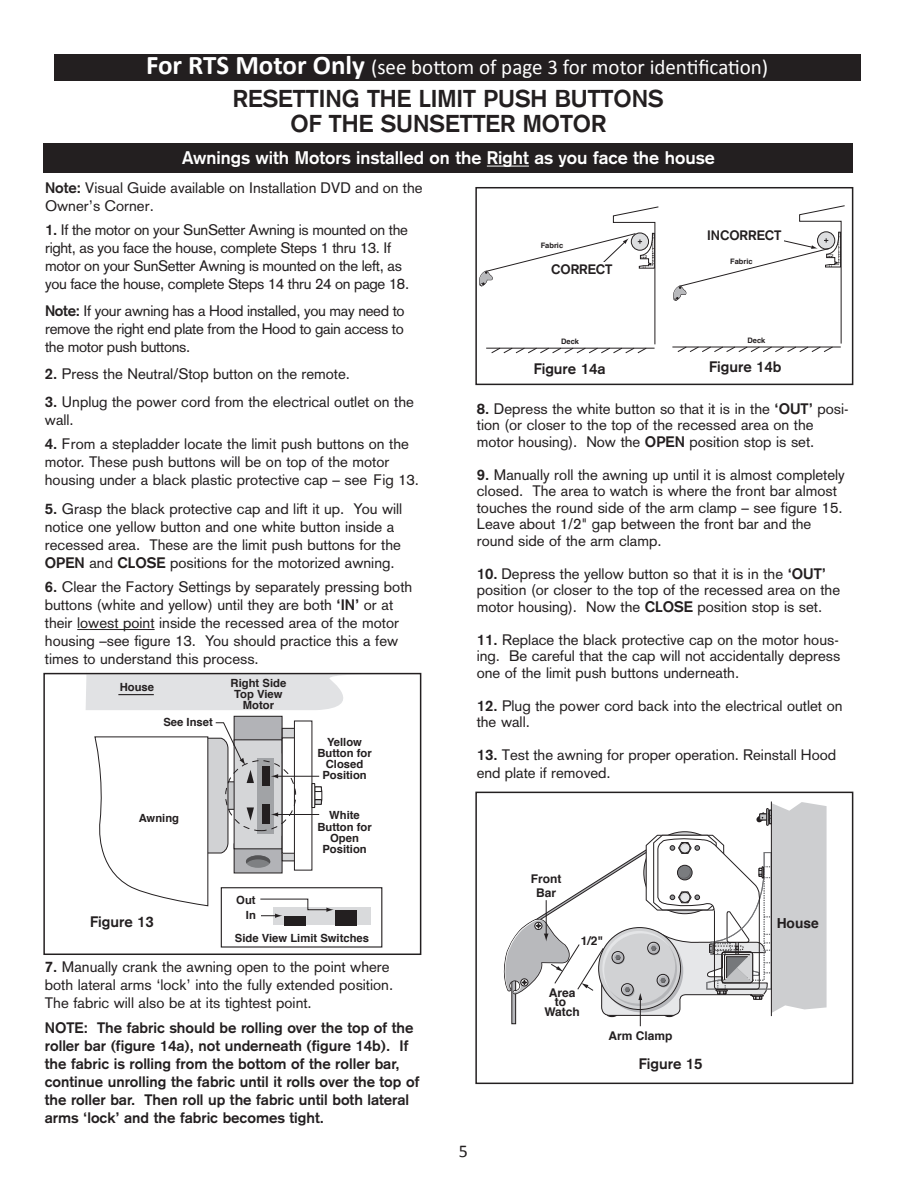
<style>
.page{position:relative;width:918px;height:1188px;background:#fff}
.page>*{position:absolute;margin:0;border:0;box-sizing:border-box;transform-origin:0 0}
.t1{font:700 24px/25.5px "Akzidenz Grotesk";color:#231f20;text-align:center}
.Paragraph_Style_1{font:21px "Calibri";color:#fff}
.t2{font:700 18px "Akzidenz Grotesk";color:#fff}
.t3{font:18px "Calibri";color:#231f20}
.t4{font:15px/18px "Akzidenz Grotesk";color:#231f20}
.t5{font:700 15px/18px "Akzidenz Grotesk";color:#231f20}
.t6{font:15px/18px "Akzidenz Grotesk";letter-spacing:-.02em;color:#231f20}
.t7{font:700 13.8px "Helvetica";color:#231f20}
.t8{font:700 13.5px "Akzidenz Grotesk";color:#231f20}
.t9{font:700 12px/9.6px "Helvetica";color:#231f20;text-align:center}
.t10{font:700 11.25px/11.2px "Helvetica";color:#231f20;text-align:center}
.t11{font:700 7.5px "Helvetica";color:#231f20}
.s1{font-weight:700;font-size:27px}
.s2{font-weight:700}
</style>
<div class="page">
<div style="left:43px;top:144px;width:810px;height:29px;background:#231f20"></div>
<hr style="left:487px;top:166px;width:42px;height:1px;background:#fff">
<hr style="left:77px;top:629px;width:78px;height:1px;background:#231f20">
<svg style="left:86px;top:672px;width:288px;height:38px;background:#e4e5e6"></svg>
<div style="left:221px;top:887px;width:161px;height:61px;border:1px solid #231f20"></div>
<div style="left:273px;top:907px;width:97px;height:18px;background:#d9dadc"></div>
<div style="left:234px;top:716px;width:48px;height:29px;background:#b2b3b7"></div>
<div style="left:234px;top:716px;width:49px;height:30px;border:1px solid #231f20"></div>
<div style="left:285px;top:916px;width:21px;height:9px;background:#231f20"></div>
<div style="left:335px;top:910px;width:22px;height:15px;background:#231f20"></div>
<svg style="left:94px;top:722px;width:240px;height:196px"></svg>
<hr style="left:118px;top:694px;width:36px;height:1px;background:#231f20">
<div style="left:43px;top:673px;width:378px;height:282px;border:2px solid #231f20"></div>
<svg style="left:479px;top:206px;width:180px;height:147px"></svg>
<div style="left:475px;top:187px;width:378px;height:198px;border:2px solid #231f20"></div>
<svg style="left:503px;top:802px;width:324px;height:224px"></svg>
<div style="left:475px;top:792px;width:378px;height:292px;border:2px solid #231f20"></div>
<hr style="left:672px;top:347px;width:169px;height:1px;background:#231f20">
<svg style="left:673px;top:205px;width:172px;height:147px"></svg>
<div style="left:550px;top:263px;width:66px;height:19px;background:#fff"></div>
<div style="left:706px;top:229px;width:78px;height:20px;background:#fff"></div>
<div style="left:60px;top:915px;width:124px;height:20px;background:#fff"></div>
<div style="left:54px;top:54px;width:806px;height:27px;background:#231f20"></div>
<p class="Paragraph_Style_1" style="left:146px;top:54px;width:624px"><span class="s1">For RTS Motor Only</span> (see bottom of page 3 for motor identification)</p>
<p class="t1" style="left:233px;top:85px;width:432px">RESETTING THE LIMIT PUSH BUTTONS<br>OF THE SUNSETTER MOTOR</p>
<p class="t2" style="left:182px;top:147px;width:534px">Awnings with Motors installed on the Right as you face the house</p>
<p class="t4" style="left:45px;top:179px;width:379px"><span class="s2">Note:</span> Visual Guide available on Installation DVD and on the<br>Owner’s Corner.</p>
<p class="t6" style="left:45px;top:221px;width:366px"><span class="s2">1.</span> If the motor on your SunSetter Awning is mounted on the right, as you face the house, complete Steps 1 thru 13. If motor on your SunSetter Awning is mounted on the left, as you face the house, complete Steps 14 thru 24 on page 18.</p>
<p class="t4" style="left:45px;top:302px;width:361px;text-align:justify"><span class="s2">Note:</span> If your awning has a Hood installed, you may need to remove the right end plate from the Hood to gain access to the motor push buttons.</p>
<p class="t4" style="left:45px;top:365px;width:307px"><span class="s2">2.</span> Press the Neutral/Stop button on the remote.</p>
<p class="t4" style="left:45px;top:393px;width:371px"><span class="s2">3.</span> Unplug the power cord from the electrical outlet on the wall.</p>
<p class="t4" style="left:45px;top:435px;width:376px"><span class="s2">4.</span> From a stepladder locate the limit push buttons on the motor. These push buttons will be on top of the motor housing under a black plastic protective cap – see Fig 13.</p>
<p class="t4" style="left:45px;top:499px;width:359px"><span class="s2">5.</span> Grasp the black protective cap and lift it up. You will notice one yellow button and one white button inside a recessed area. These are the limit push buttons for the <span class="s2">OPEN</span> and <span class="s2">CLOSE</span> positions for the motorized awning.</p>
<p class="t4" style="left:45px;top:578px;width:369px"><span class="s2">6.</span> Clear the Factory Settings by separately pressing both buttons (white and yellow) until they are both <span class="s2">‘IN’</span> or at their lowest point inside the recessed area of the motor housing –see figure 13. You should practice this a few times to understand this process.</p>
<p class="t10" style="left:120px;top:681px;width:36px">House</p>
<p class="t10" style="left:231px;top:676px;width:57px">Right Side<br>Top View<br>Motor</p>
<p class="t10" style="left:163px;top:716px;width:51px">See Inset</p>
<p class="t10" style="left:139px;top:812px;width:42px">Awning</p>
<p class="t5" style="left:90px;top:913px;width:65px">Figure 13</p>
<p class="t10" style="left:236px;top:891px;width:21px;line-height:15.8px;text-align:right">Out<br>In</p>
<p class="t10" style="left:317px;top:735px;width:56px">Yellow<br>Button for<br>Closed<br>Position</p>
<p class="t10" style="left:317px;top:809px;width:56px">White<br>Button for<br>Open<br>Position</p>
<p class="t10" style="left:235px;top:932px;width:136px">Side View Limit Switches</p>
<p class="t4" style="left:45px;top:957px;width:350px"><span class="s2">7.</span> Manually crank the awning open to the point where both lateral arms ‘lock’ into the fully extended position.<br>The fabric will also be at its tightest point.</p>
<p class="t5" style="left:45px;top:1019px;width:376px">NOTE: The fabric should be rolling over the top of the roller bar (figure 14a), not underneath (figure 14b). If the fabric is rolling from the bottom of the roller bar, continue unrolling the fabric until it rolls over the top of the roller bar. Then roll up the fabric until both lateral arms ‘lock’ and the fabric becomes tight.</p>
<p class="t11" style="left:541px;top:238px;width:24px">Fabric</p>
<p class="t8" style="left:551px;top:261px;width:63px">CORRECT</p>
<p class="t11" style="left:561px;top:335px;width:19px">Deck</p>
<p class="t8" style="left:707px;top:227px;width:76px">INCORRECT</p>
<p class="t11" style="left:730px;top:255px;width:24px">Fabric</p>
<p class="t11" style="left:747px;top:334px;width:19px">Deck</p>
<p class="t5" style="left:534px;top:360px;width:73px">Figure 14a</p>
<p class="t5" style="left:709px;top:358px;width:74px">Figure 14b</p>
<p class="t4" style="left:477px;top:400px;width:373px;line-height:16.5px"><span class="s2">8.</span> Depress the white button so that it is in the <span class="s2">‘OUT’</span> posi&shy;tion (or closer to the top of the recessed area on the motor housing). Now the <span class="s2">OPEN</span> position stop is set.</p>
<p class="t4" style="left:477px;top:466px;width:370px;line-height:16.5px"><span class="s2">9.</span> Manually roll the awning up until it is almost completely closed. The area to watch is where the front bar almost touches the round side of the arm clamp – see figure 15.<br>Leave about 1/2" gap between the front bar and the round side of the arm clamp.</p>
<p class="t4" style="left:477px;top:565px;width:365px;line-height:16.5px"><span class="s2">10.</span> Depress the yellow button so that it is in the <span class="s2">‘OUT’ </span>position (or closer to the top of the recessed area on the motor housing). Now the <span class="s2">CLOSE</span> position stop is set.</p>
<p class="t4" style="left:477px;top:631px;width:365px;line-height:16.5px;text-align:justify"><span class="s2">11.</span> Replace the black protective cap on the motor hous&shy;ing. Be careful that the cap will not accidentally depress one of the limit push buttons underneath.</p>
<p class="t4" style="left:477px;top:697px;width:367px;line-height:16.5px"><span class="s2">12.</span> Plug the power cord back into the electrical outlet on the wall.</p>
<p class="t4" style="left:477px;top:746px;width:361px"><span class="s2">13.</span> Test the awning for proper operation. Reinstall Hood end plate if removed.</p>
<p class="t3" style="left:459px;top:1139px;width:11px">5</p>
<p class="t9" style="left:531px;top:872px;width:32px;line-height:13.8px">Front<br>Bar</p>
<p class="t9" style="left:581px;top:935px;width:24px">1/2"</p>
<p class="t9" style="left:544px;top:987px;width:37px">Area to<br>Watch</p>
<p class="t9" style="left:609px;top:1031px;width:66px">Arm Clamp</p>
<p class="t5" style="left:639px;top:1055px;width:65px">Figure 15</p>
<p class="t7" style="left:777px;top:910px;width:44px">House</p>
</div>
